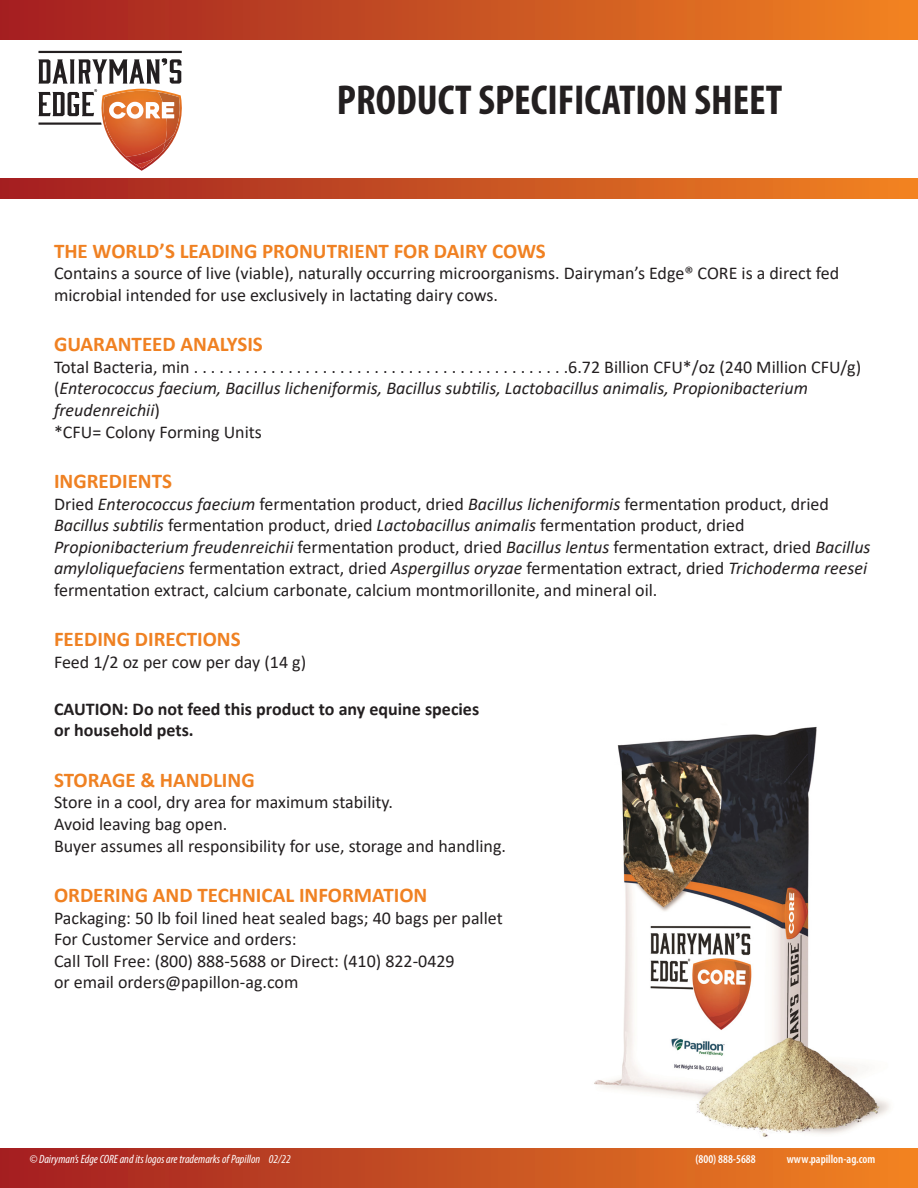
<style>
.page{position:relative;width:918px;height:1188px;background:#fff}
.page>*{position:absolute;margin:0;border:0;box-sizing:border-box;transform-origin:0 0}
.t1{font:700 condensed 42px "Myriad Pro";color:#231f20}
.t2{font:700 21px "Calibri";color:#f08122}
.t3{font:700 21px "Calibri";color:#ef8122}
.t4{font:18px/21.6px "Calibri";color:#231f20}
.t5{font:italic 18px/21.6px "Calibri";color:#231f20}
.t6{font:700 18px "Calibri";color:#231f20}
.t7{font:italic condensed 12px "Myriad Pro";color:#fff}
.t8{font:600 condensed 12px "Myriad Pro";color:#fff}
.s1{font-style:normal}
.s2{font-style:italic}
</style>
<div class="page">
<img style="left:594px;top:727px;width:295px;height:410px">
<div style="left:0;top:1148px;width:918px;height:40px;background:linear-gradient(to right,#a21f22,#f08422)"></div>
<div style="left:0;top:0;width:918px;height:40px;background:linear-gradient(to right,#a21f22,#f08422)"></div>
<div style="left:0;top:179px;width:918px;height:20px;background:linear-gradient(to right,#a21f22,#f08422)"></div>
<hr style="left:38px;top:51px;width:144px;height:2px;background:#231f20">
<svg style="left:39px;top:58px;width:143px;height:113px"></svg>
<p class="t1" style="left:337px;top:73px;width:447px">PRODUCT SPECIFICATION SHEET</p>
<p class="t2" style="left:54px;top:236px;width:493px">THE WORLD’S LEADING PRONUTRIENT FOR DAIRY COWS</p>
<p class="t4" style="left:54px;top:262px;width:787px">Contains a source of live (viable), naturally occurring microorganisms. Dairyman’s Edge® CORE is a direct fed microbial intended for use exclusively in lactating dairy cows.</p>
<p class="t2" style="left:54px;top:329px;width:210px">GUARANTEED ANALYSIS</p>
<p class="t4" style="left:54px;top:356px;width:809px">Total Bacteria, min . . . . . . . . . . . . . . . . . . . . . . . . . . . . . . . . . . . . . . . . . . . .6.72 Billion CFU*/oz (240 Million CFU/g)</p>
<p class="t5" style="left:54px;top:377px;width:755px"><span class="s1">(</span>Enterococcus faecium, Bacillus licheniformis, Bacillus subtilis, Lactobacillus animalis, Propionibacterium freudenreichii<span class="s1">)</span></p>
<p class="t4" style="left:54px;top:420px;width:209px">*CFU= Colony Forming Units</p>
<p class="t3" style="left:54px;top:466px;width:120px">INGREDIENTS</p>
<p class="t4" style="left:54px;top:492px;width:777px">Dried <span class="s2">Enterococcus faecium</span> fermentation product, dried <span class="s2">Bacillus licheniformis</span> fermentation product, dried</p>
<p class="t4" style="left:54px;top:514px;width:818px"><span class="s2">Bacillus subtilis</span> fermentation product, dried <span class="s2">Lactobacillus animalis</span> fermentation product, dried <span class="s2">Propionibacterium freudenreichii</span> fermentation product, dried <span class="s2">Bacillus lentus</span> fermentation extract, dried <span class="s2">Bacillus amyloliquefaciens</span> fermentation extract, dried <span class="s2">Aspergillus oryzae</span> fermentation extract, dried <span class="s2">Trichoderma reesei </span>fermentation extract, calcium carbonate, calcium montmorillonite, and mineral oil.</p>
<p class="t3" style="left:54px;top:625px;width:188px">FEEDING DIRECTIONS</p>
<p class="t4" style="left:54px;top:651px;width:254px">Feed 1/2 oz per cow per day (14 g)</p>
<p class="t6" style="left:54px;top:696px;width:427px">CAUTION: Do not feed this product to any equine species</p>
<p class="t6" style="left:54px;top:718px;width:141px">or household pets.</p>
<p class="t3" style="left:54px;top:765px;width:202px">STORAGE &amp; HANDLING</p>
<p class="t4" style="left:54px;top:791px;width:341px">Store in a cool, dry area for maximum stability.</p>
<p class="t4" style="left:54px;top:813px;width:175px">Avoid leaving bag open.</p>
<p class="t4" style="left:54px;top:834px;width:454px">Buyer assumes all responsibility for use, storage and handling.</p>
<p class="t2" style="left:54px;top:880px;width:375px">ORDERING AND TECHNICAL INFORMATION</p>
<p class="t4" style="left:54px;top:906px;width:450px">Packaging: 50 lb foil lined heat sealed bags; 40 bags per pallet</p>
<p class="t4" style="left:54px;top:928px;width:244px">For Customer Service and orders:</p>
<p class="t4" style="left:54px;top:950px;width:402px">Call Toll Free: (800) 888-5688 or Direct: (410) 822-0429</p>
<p class="t4" style="left:54px;top:971px;width:246px">or email orders@papillon-ag.com</p>
<p class="t7" style="left:29px;top:1152px;width:263px">© Dairyman’s Edge CORE and its logos are trademarks of Papillon 02/22</p>
<p class="t8" style="left:695px;top:1152px;width:62px">(800) 888-5688</p>
<p class="t8" style="left:787px;top:1152px;width:90px">www.papillon-ag.com</p>
</div>
